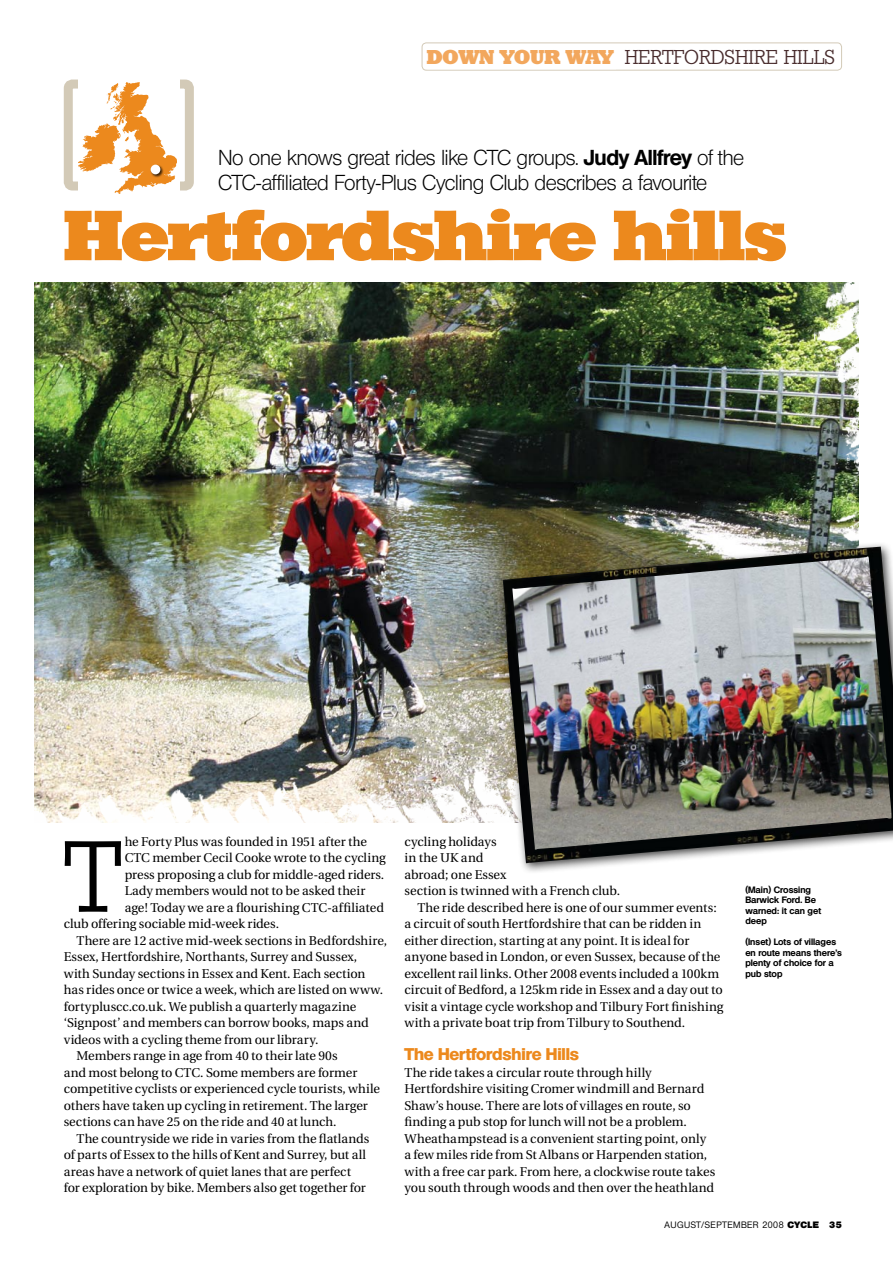
<style>
.page{position:relative;width:893px;height:1263px;background:#fff}
.page>*{position:absolute;margin:0;border:0;box-sizing:border-box;transform-origin:0 0}
._2ndPara{font:300 98.1px "Stafford";color:#000}
.Heading{font:800 68.85px "Stafford";letter-spacing:-.015em;color:#ec891d}
.Strap{font:300 21px/25.5px "Olympia";letter-spacing:-.025em;color:#000}
._1stPara{font:300 19.5px "Stafford";color:#472a2b}
._2ndPara-2{font:800 16.5px "Olympia";letter-spacing:-.01em;color:#ec891d}
._2ndPara-3{font:12.75px/16.5px "Utopia";letter-spacing:-.005em;color:#000}
.Pic_caption{font:700 9px/10.5px "Olympia";color:#000}
.t1{font:500 9px "Olympia";letter-spacing:.05em;color:#000}
.s1{font-weight:800;color:#f2a75d}
.s2{font-weight:700}
.s3{font-weight:800}
</style>
<div class="page">
<img style="left:34px;top:282px;width:756px;height:472px">
<img style="left:790px;top:42px;width:69px;height:498px">
<img style="left:34px;top:754px;width:462px;height:69px">
<div style="left:64px;top:80px;width:130px;height:110px;border:9px solid #d3cab7;border-radius:4px"></div>
<div style="left:78px;top:77px;width:101px;height:118px;background:#fff"></div>
<div style="left:422px;top:43px;width:420px;height:28px;border:1px solid #d3cab7;border-radius:4px"></div>
<div style="left:423px;top:44px;width:197px;height:25px;border:2px solid #fff;border-radius:4px"></div>
<img style="left:79px;top:82px;width:97px;height:111px">
<div style="left:150px;top:164px;width:14px;height:14px;background:#000;opacity:.75"></div>
<div style="left:151px;top:165px;width:9px;height:9px;background:#fff;border-radius:50%"></div>
<div style="left:496px;top:540px;width:397px;height:334px;background:#000;opacity:.75"></div>
<img style="left:503px;top:547px;width:390px;height:316px">
<p class="_1stPara" style="left:427px;top:46px;width:409px"><span class="s1">Down your way</span> HERTFORDSHIRE HILLS</p>
<p class="Strap" style="left:218px;top:145px;width:528px">No one knows great rides like CTC groups. <span class="s2">Judy Allfrey</span> of the<br>CTC-affiliated Forty-Plus Cycling Club describes a favourite</p>
<p class="Heading" style="left:64px;top:193px;width:725px">Hertfordshire hills</p>
<p class="_2ndPara" style="left:64px;top:819px;width:58px">T</p>
<p class="_2ndPara-3" style="left:125px;top:833px;width:244px">he Forty Plus was founded in 1951 after the</p>
<p class="_2ndPara-3" style="left:125px;top:850px;width:263px">CTC member Cecil Cooke wrote to the cycling</p>
<p class="_2ndPara-3" style="left:125px;top:866px;width:261px">press proposing a club for middle-aged riders.</p>
<p class="_2ndPara-3" style="left:125px;top:883px;width:242px">Lady members would not to be asked their</p>
<p class="_2ndPara-3" style="left:125px;top:899px;width:261px">age! Today we are a flourishing CTC-affiliated</p>
<p class="_2ndPara-3" style="left:64px;top:916px;width:217px">club offering sociable mid-week rides.</p>
<p class="_2ndPara-3" style="left:64px;top:932px;width:325px;text-indent:13px">There are 12 active mid-week sections in Bedfordshire, Essex, Hertfordshire, Northants, Surrey and Sussex,<br>with Sunday sections in Essex and Kent. Each section has rides once or twice a week, which are listed on www. fortypluscc.co.uk. We publish a quarterly magazine ‘Signpost’ and members can borrow books, maps and videos with a cycling theme from our library.</p>
<p class="_2ndPara-3" style="left:64px;top:1048px;width:318px;text-indent:13px">Members range in age from 40 to their late 90s<br>and most belong to CTC. Some members are former competitive cyclists or experienced cycle tourists, while others have taken up cycling in retirement. The larger sections can have 25 on the ride and 40 at lunch.</p>
<p class="_2ndPara-3" style="left:64px;top:1130px;width:307px;text-indent:13px">The countryside we ride in varies from the flatlands of parts of Essex to the hills of Kent and Surrey, but all areas have a network of quiet lanes that are perfect for exploration by bike. Members also get together for</p>
<p class="_2ndPara-3" style="left:405px;top:833px;width:217px">cycling holidays<br>in the UK and<br>abroad; one Essex<br>section is twinned with a French club.</p>
<p class="_2ndPara-3" style="left:405px;top:899px;width:320px;text-indent:13px">The ride described here is one of our summer events: a circuit of south Hertfordshire that can be ridden in either direction, starting at any point. It is ideal for anyone based in London, or even Sussex, because of the excellent rail links. Other 2008 events included a 100km circuit of Bedford, a 125km ride in Essex and a day out to visit a vintage cycle workshop and Tilbury Fort finishing with a private boat trip from Tilbury to Southend.</p>
<p class="_2ndPara-2" style="left:405px;top:1045px;width:176px">The Hertfordshire Hills</p>
<p class="_2ndPara-3" style="left:405px;top:1064px;width:312px">The ride takes a circular route through hilly Hertfordshire visiting Cromer windmill and Bernard Shaw’s house. There are lots of villages en route, so finding a pub stop for lunch will not be a problem.<br>Wheathampstead is a convenient starting point, only a few miles ride from St Albans or Harpenden station, with a free car park. From here, a clockwise route takes you south through woods and then over the heathland</p>
<p class="Pic_caption" style="left:745px;top:884px;width:77px">(Main) Crossing<br>Barwick Ford. Be warned: it can get deep</p>
<p class="Pic_caption" style="left:745px;top:937px;width:98px">(Inset) Lots of villages en route means there’s plenty of choice for a pub stop</p>
<p class="t1" style="left:664px;top:1219px;width:179px">AUGUST/SEPTEMBER 2008 <span class="s3">CYCLE 35</span></p>
</div>
